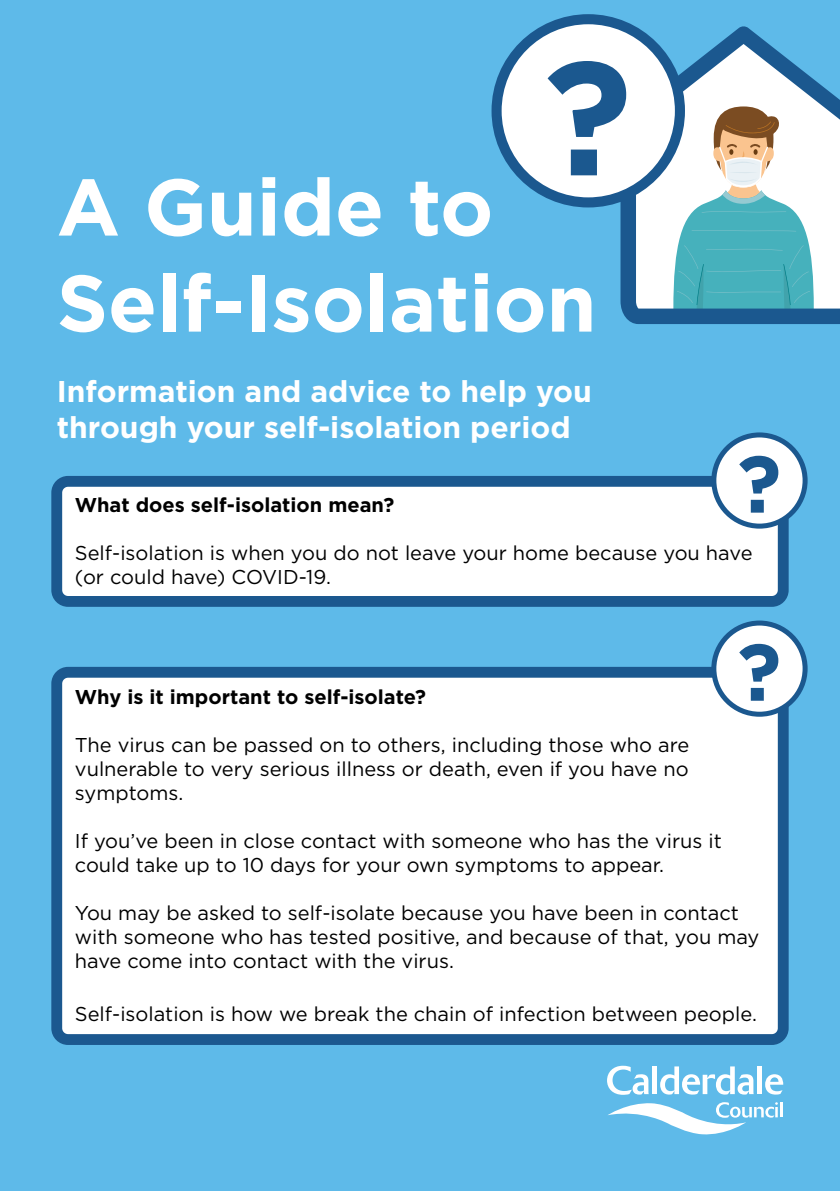
<style>
.page{position:relative;width:840px;height:1191px;background:#fff}
.page>*{position:absolute;margin:0;border:0;box-sizing:border-box;transform-origin:0 0}
.t1{font:700 161.2px "Gotham";color:#1b588f}
.t2{font:700 80.2px "Gotham";color:#1b588f}
.t3{font:700 80px/96px "Gotham";color:#fff}
.t4{font:700 30px/36px "Gotham";color:#fff}
.t5{font:20px/24px "Gotham";color:#000}
.t6{font:700 20px "Gotham";color:#000}
</style>
<div class="page">
<div style="left:0;top:0;width:839px;height:1191px;background:#5ebae9"></div>
<div style="left:57px;top:481px;width:725px;height:120px;background:#fff;border-radius:11px"></div>
<div style="left:51px;top:476px;width:737px;height:131px;border:11px solid #1b588f;border-radius:11px"></div>
<div style="left:57px;top:672px;width:725px;height:367px;background:#fff;border-radius:11px"></div>
<div style="left:51px;top:667px;width:737px;height:378px;border:11px solid #1b588f;border-radius:11px"></div>
<svg style="left:607px;top:1065px;width:41px;height:29px"></svg>
<hr style="left:652px;top:1066px;width:4px;height:28px;background:#fff">
<svg style="left:660px;top:1066px;width:93px;height:28px"></svg>
<hr style="left:757px;top:1066px;width:4px;height:28px;background:#fff">
<svg style="left:765px;top:1074px;width:17px;height:20px"></svg>
<svg style="left:608px;top:1102px;width:169px;height:32px"></svg>
<hr style="left:779px;top:1102px;width:3px;height:15px;background:#fff">
<svg style="left:572px;top:26px;width:267px;height:298px"></svg>
<div style="left:496px;top:19px;width:183px;height:183px;background:#fff;border-radius:50%"></div>
<div style="left:491px;top:14px;width:193px;height:193px;border:10px solid #1b588f;border-radius:50%"></div>
<div style="left:713px;top:623px;width:91px;height:91px;background:#fff;border-radius:50%"></div>
<div style="left:711px;top:620px;width:96px;height:96px;border:5px solid #1b588f;border-radius:50%"></div>
<div style="left:713px;top:435px;width:91px;height:91px;background:#fff;border-radius:50%"></div>
<div style="left:711px;top:432px;width:96px;height:96px;border:5px solid #1b588f;border-radius:50%"></div>
<h1 class="t1" style="left:544px;top:11px;width:89px">?</h1>
<h3 class="t3" style="left:57px;top:159px;width:541px">A Guide to<br>Self-Isolation</h3>
<h3 class="t4" style="left:57px;top:373px;width:536px">Information and advice to help you through your self-isolation period</h3>
<h2 class="t2" style="left:737px;top:431px;width:45px">?</h2>
<p class="t6" style="left:75px;top:492px;width:321px">What does self-isolation mean?</p>
<p class="t5" style="left:75px;top:541px;width:678px">Self-isolation is when you do not leave your home because you have (or could have) COVID-19.</p>
<h2 class="t2" style="left:737px;top:619px;width:45px">?</h2>
<p class="t6" style="left:75px;top:684px;width:352px">Why is it important to self-isolate?</p>
<p class="t5" style="left:75px;top:733px;width:615px;text-align:justify">The virus can be passed on to others, including those who are vulnerable to very serious illness or death, even if you have no symptoms.</p>
<p class="t5" style="left:75px;top:829px;width:648px">If you’ve been in close contact with someone who has the virus it could take up to 10 days for your own symptoms to appear.</p>
<p class="t5" style="left:75px;top:901px;width:685px">You may be asked to self-isolate because you have been in contact with someone who has tested positive, and because of that, you may have come into contact with the virus.</p>
<p class="t5" style="left:75px;top:1001px;width:683px">Self-isolation is how we break the chain of infection between people.</p>
</div>
